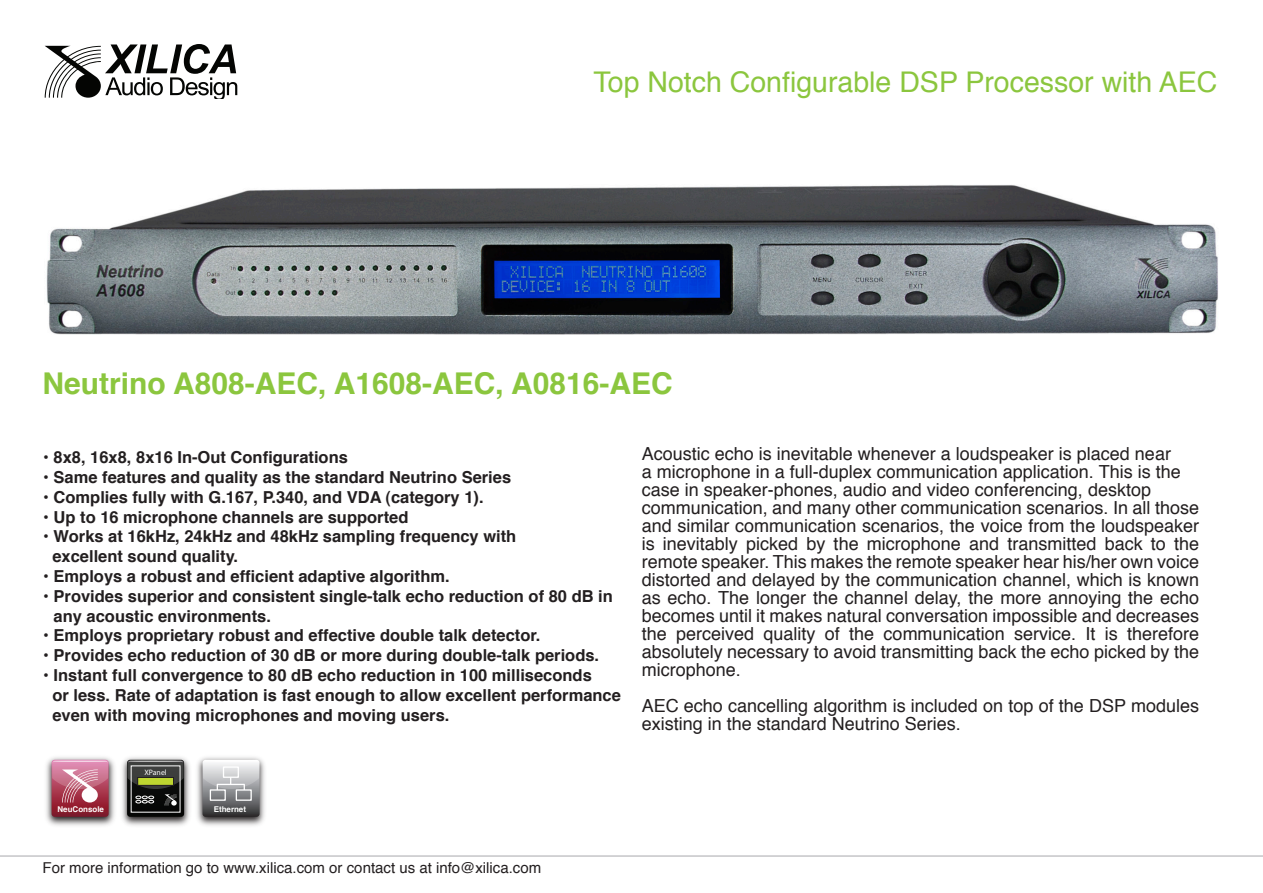
<style>
.page{position:relative;width:1263px;height:893px;background:#fff}
.page>*{position:absolute;margin:0;border:0;box-sizing:border-box;transform-origin:0 0}
.Serie{font:700 30px "Helvetica";color:#8bc63e}
.t1{font:28.5px "Helvetica";color:#8bc63e}
.t2{font:18px/18px "Helvetica";color:#231f20;text-align:justify}
.t3{font:700 16.5px/19.8px "Helvetica";color:#231f20}
.Specifications_regul{font:15px "Helvetica";color:#231f20}
.t4{font:700 7.95px "Helvetica";color:#fff}
.t5{font:7.8px "Myriad Pro";color:#fff}
</style>
<div class="page">
<svg style="left:45px;top:44px;width:192px;height:55px"></svg>
<hr style="left:0;top:856px;width:1263px;height:1px;background:#a8a9ad">
<img style="left:46px;top:185px;width:1172px;height:149px">
<img style="left:46px;top:757px;width:219px;height:69px">
<svg style="left:203px;top:760px;width:57px;height:57px;background:#a0a1a3"></svg>
<svg style="left:127px;top:760px;width:57px;height:57px;background:#414437"></svg>
<svg style="left:52px;top:760px;width:57px;height:57px;background:#bc677c"></svg>
<p class="t1" style="left:594px;top:60px;width:625px">Top Notch Configurable DSP Processor with AEC</p>
<p class="Serie" style="left:43px;top:359px;width:632px">Neutrino A808-AEC, A1608-AEC, A0816-AEC</p>
<p class="t3" style="left:43px;top:448px;width:306px">• 8x8, 16x8, 8x16 In-Out Configurations</p>
<p class="t3" style="left:43px;top:467px;width:469px">• Same features and quality as the standard Neutrino Series</p>
<p class="t3" style="left:43px;top:487px;width:442px">• Complies fully with G.167, P.340, and VDA (category 1).</p>
<p class="t3" style="left:43px;top:507px;width:367px">• Up to 16 microphone channels are supported</p>
<p class="t3" style="left:52px;top:527px;width:465px;text-indent:-9px">• Works at 16kHz, 24kHz and 48kHz sampling frequency with excellent sound quality.</p>
<p class="t3" style="left:43px;top:566px;width:408px">• Employs a robust and efficient adaptive algorithm.</p>
<p class="t3" style="left:54px;top:586px;width:561px;text-indent:-10px">• Provides superior and consistent single-talk echo reduction of 80 dB in any acoustic environments.</p>
<p class="t3" style="left:43px;top:626px;width:499px">• Employs proprietary robust and effective double talk detector.</p>
<p class="t3" style="left:43px;top:646px;width:557px">• Provides echo reduction of 30 dB or more during double-talk periods.</p>
<p class="t3" style="left:43px;top:665px;width:550px">• Instant full convergence to 80 dB echo reduction in 100 milliseconds</p>
<p class="t3" style="left:52px;top:685px;width:570px">or less. Rate of adaptation is fast enough to allow excellent performance</p>
<p class="t3" style="left:52px;top:705px;width:399px">even with moving microphones and moving users.</p>
<p class="t4" style="left:58px;top:803px;width:48px">NeuConsole</p>
<p class="t5" style="left:144px;top:767px;width:24px">XPanel</p>
<p class="t4" style="left:214px;top:803px;width:34px">Ethernet</p>
<p class="Specifications_regul" style="left:43px;top:857px;width:500px">For more information go to www.xilica.com or contact us at info@xilica.com</p>
<p class="t2" style="left:642px;top:445px;width:531px">Acoustic echo is inevitable whenever a loudspeaker is placed near</p>
<p class="t2" style="left:642px;top:463px;width:540px">a microphone in a full-duplex communication application. This is the</p>
<p class="t2" style="left:642px;top:481px;width:511px">case in speaker-phones, audio and video conferencing, desktop</p>
<p class="t2" style="left:642px;top:499px;width:559px">communication, and many other communication scenarios. In all those</p>
<p class="t2" style="left:642px;top:517px;width:559px">and similar communication scenarios, the voice from the loudspeaker is inevitably picked by the microphone and transmitted back to the remote speaker. This makes the remote speaker hear his/her own voice distorted and delayed by the communication channel, which is known as echo. The longer the channel delay, the more annoying the echo becomes until it makes natural conversation impossible and decreases the perceived quality of the communication service. It is therefore absolutely necessary to avoid transmitting back the echo picked by the microphone.</p>
<p class="t2" style="left:642px;top:697px;width:559px">AEC echo cancelling algorithm is included on top of the DSP modules existing in the standard Neutrino Series.</p>
</div>
